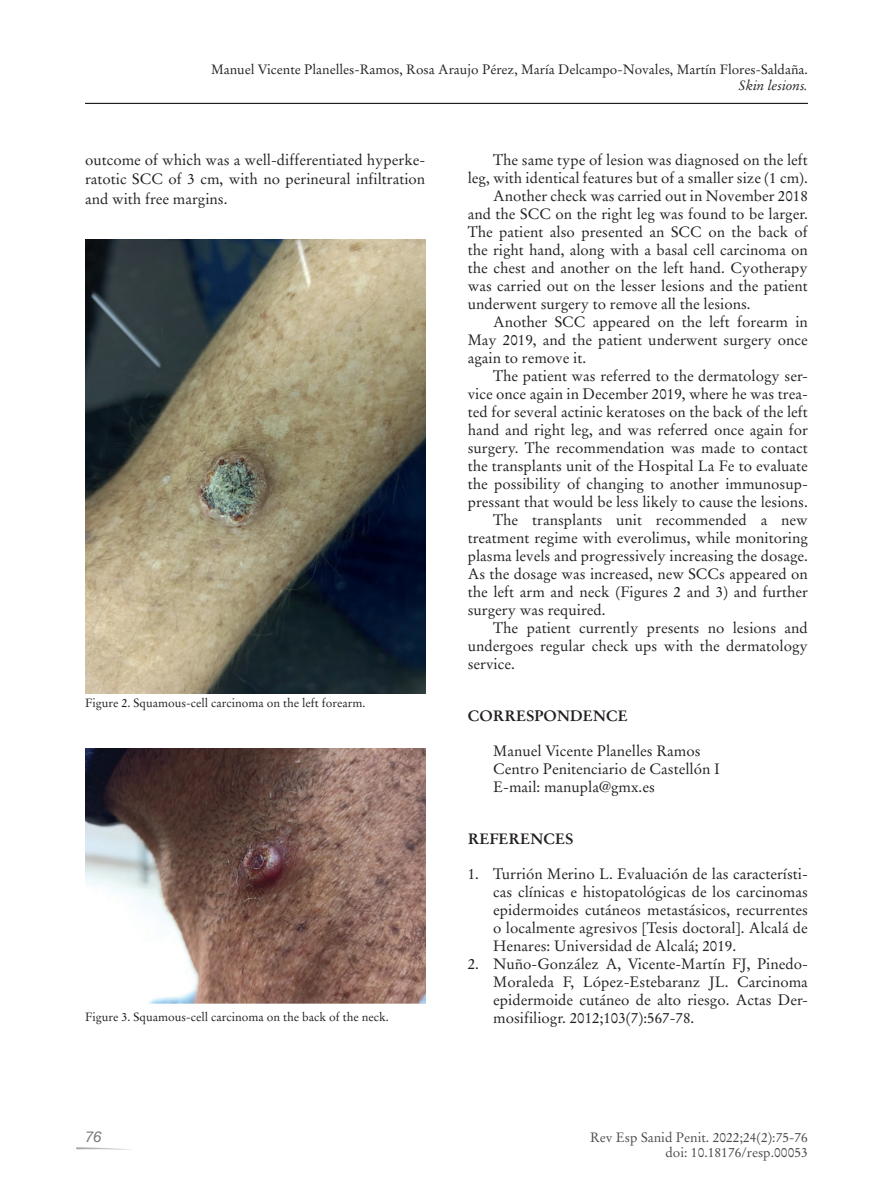
<style>
.page{position:relative;width:893px;height:1191px;background:#fff}
.page>*{position:absolute;margin:0;border:0;box-sizing:border-box;transform-origin:0 0}
.t1{font:15px/18px "Stempel Garamond LT Std";color:#231f20;text-align:justify}
.t2{font:700 15px "Stempel Garamond LT Std";color:#231f20}
.t3{font:italic 15px "Helvetica Neue LT Std";color:#76787b}
.t4{font:13.5px "Stempel Garamond LT Std";color:#231f20}
.t5{font:13.5px/15px "Stempel Garamond LT Std";color:#4b4c4d;text-align:right}
.t6{font:italic 13.5px "Stempel Garamond LT Std";color:#231f20}
.t7{font:12px "Stempel Garamond LT Std";color:#231f20}
</style>
<div class="page">
<hr style="left:85px;top:103px;width:723px;height:1px;background:#231f20">
<img style="left:85px;top:240px;width:340px;height:453px">
<img style="left:85px;top:748px;width:340px;height:256px">
<p class="t4" style="left:211px;top:62px;width:598px">Manuel Vicente Planelles-Ramos, Rosa Araujo Pérez, María Delcampo-Novales, Martín Flores-Saldaña.</p>
<p class="t6" style="left:739px;top:77px;width:71px">Skin lesions.</p>
<p class="t1" style="left:85px;top:150px;width:342px;line-height:19.6px">outcome of which was a well-differentiated hyperke&shy;ratotic SCC of 3 cm, with no perineural infiltration and with free margins.</p>
<p class="t7" style="left:85px;top:695px;width:282px">Figure 2. Squamous-cell carcinoma on the left forearm.</p>
<p class="t1" style="left:493px;top:151px;width:316px">The same type of lesion was diagnosed on the left</p>
<p class="t1" style="left:468px;top:169px;width:342px">leg, with identical features but of a smaller size (1 cm).</p>
<p class="t1" style="left:493px;top:187px;width:316px">Another check was carried out in November 2018</p>
<p class="t1" style="left:468px;top:205px;width:342px">and the SCC on the right leg was found to be larger.</p>
<p class="t1" style="left:468px;top:223px;width:342px">The patient also presented an SCC on the back of</p>
<p class="t1" style="left:468px;top:241px;width:342px">the right hand, along with a basal cell carcinoma on</p>
<p class="t1" style="left:468px;top:259px;width:342px">the chest and another on the left hand. Cyotherapy</p>
<p class="t1" style="left:468px;top:277px;width:342px">was carried out on the lesser lesions and the patient</p>
<p class="t1" style="left:468px;top:295px;width:284px">underwent surgery to remove all the lesions.</p>
<p class="t1" style="left:493px;top:313px;width:316px">Another SCC appeared on the left forearm in</p>
<p class="t1" style="left:468px;top:331px;width:342px">May 2019, and the patient underwent surgery once</p>
<p class="t1" style="left:468px;top:349px;width:120px">again to remove it.</p>
<p class="t1" style="left:493px;top:367px;width:316px">The patient was referred to the dermatology ser-</p>
<p class="t1" style="left:468px;top:385px;width:342px">vice once again in December 2019, where he was trea-</p>
<p class="t1" style="left:468px;top:403px;width:342px">ted for several actinic keratoses on the back of the left</p>
<p class="t1" style="left:468px;top:421px;width:342px">hand and right leg, and was referred once again for</p>
<p class="t1" style="left:468px;top:439px;width:342px">surgery. The recommendation was made to contact</p>
<p class="t1" style="left:468px;top:457px;width:342px">the transplants unit of the Hospital La Fe to evaluate</p>
<p class="t1" style="left:468px;top:475px;width:342px">the possibility of changing to another immunosup-</p>
<p class="t1" style="left:468px;top:493px;width:342px">pressant that would be less likely to cause the lesions.</p>
<p class="t1" style="left:493px;top:511px;width:316px">The transplants unit recommended a new</p>
<p class="t1" style="left:468px;top:529px;width:342px">treatment regime with everolimus, while monitoring</p>
<p class="t1" style="left:468px;top:547px;width:342px">plasma levels and progressively increasing the dosage.</p>
<p class="t1" style="left:468px;top:565px;width:342px">As the dosage was increased, new SCCs appeared on</p>
<p class="t1" style="left:468px;top:583px;width:342px">the left arm and neck (Figures 2 and 3) and further</p>
<p class="t1" style="left:468px;top:601px;width:139px">surgery was required.</p>
<p class="t1" style="left:493px;top:619px;width:316px">The patient currently presents no lesions and</p>
<p class="t1" style="left:468px;top:637px;width:342px">undergoes regular check ups with the dermatology</p>
<p class="t1" style="left:468px;top:655px;width:49px">service.</p>
<p class="t2" style="left:468px;top:706px;width:162px">CORRESPONDENCE</p>
<p class="t1" style="left:493px;top:742px;width:228px;text-align:left">Manuel Vicente Planelles Ramos<br>Centro Penitenciario de Castellón I<br>E-mail: manupla@gmx.es</p>
<p class="t2" style="left:468px;top:829px;width:107px">REFERENCES</p>
<p class="t1" style="left:493px;top:865px;width:316px;text-indent:-26px">1. Turrión Merino L. Evaluación de las característi&shy;cas clínicas e histopatológicas de los carcinomas epidermoides cutáneos metastásicos, recurrentes o localmente agresivos [Tesis doctoral]. Alcalá de Henares: Universidad de Alcalá; 2019.</p>
<p class="t1" style="left:493px;top:955px;width:316px;text-indent:-26px">2. Nuño-González A, Vicente-Martín FJ, Pinedo-Moraleda F, López-Estebaranz JL. Carcinoma epidermoide cutáneo de alto riesgo. Actas Der-</p>
<p class="t7" style="left:85px;top:1010px;width:305px">Figure 3. Squamous-cell carcinoma on the back of the neck.</p>
<p class="t1" style="left:493px;top:1009px;width:202px">mosifiliogr. 2012;103(7):567-78.</p>
<p class="t3" style="left:85px;top:1127px;width:18px">76</p>
<p class="t5" style="left:590px;top:1129px;width:219px">Rev Esp Sanid Penit. 2022;24(2):75-76 doi: 10.18176/resp.00053</p>
</div>
